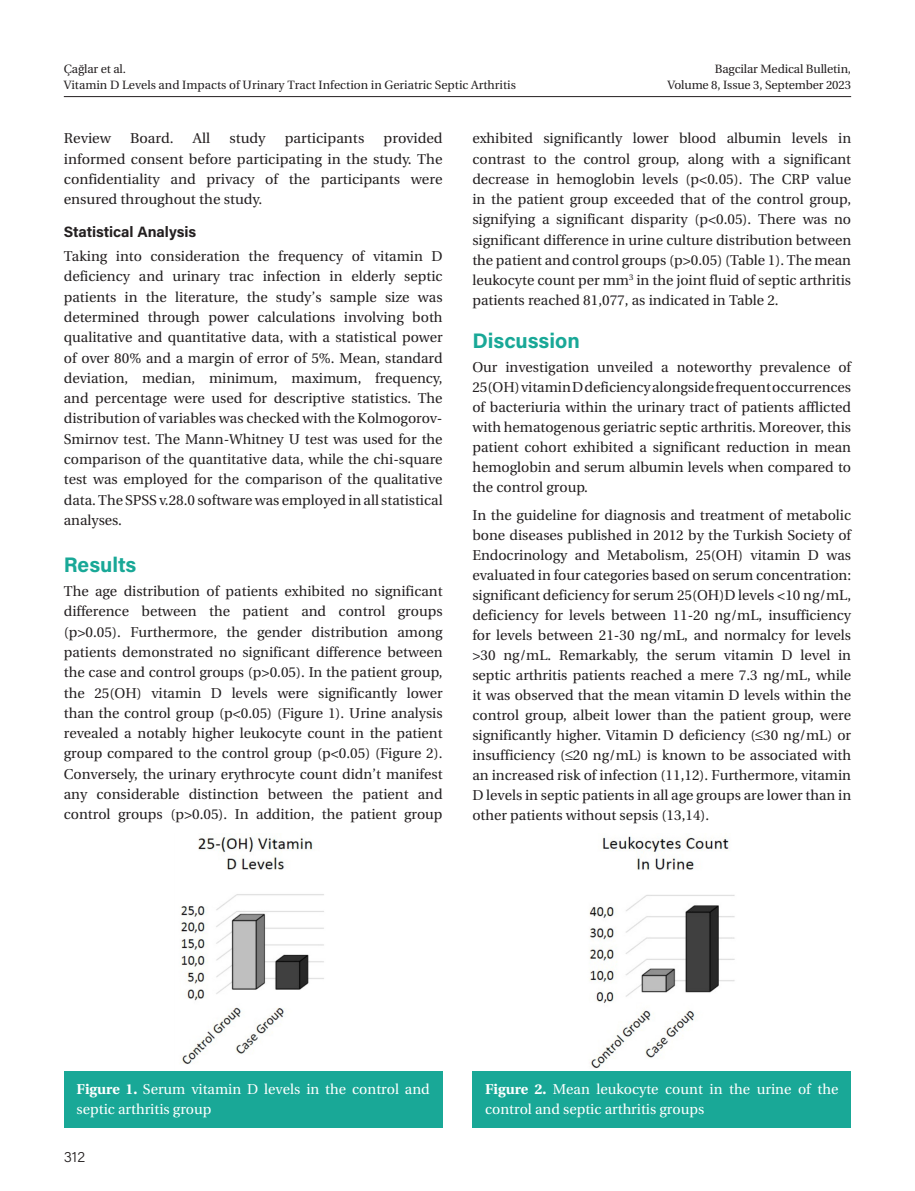
<style>
.page{position:relative;width:915px;height:1191px;background:#fff}
.page>*{position:absolute;margin:0;border:0;box-sizing:border-box;transform-origin:0 0}
.ARA_BASLIK{font:700 21px "Acumin Pro";color:#19a897}
.YAZI_ARA_BOLD{font:700 15px "Acumin Pro";letter-spacing:-.005em;color:#231f20}
.t1{font:300 15px "Acumin Pro";color:#231f20}
.YAZI{font:14.25px/20.2px "Utopia Medium Tr";color:#231f20;text-align:justify}
.RESİM-ALTI{font:14.25px/20.2px "Utopia Medium Tr";color:#fff}
.t2{font:12px/16.5px "Utopia Medium Tr";color:#231f20}
.s1{font-family:"Utopia Bold Tr"}
</style>
<div class="page">
<hr style="left:64px;top:96px;width:786px;height:1px;background:#231f20">
<img style="left:180px;top:837px;width:144px;height:227px">
<div style="left:64px;top:1070px;width:378px;height:57px;background:#19a897"></div>
<img style="left:589px;top:836px;width:146px;height:232px">
<div style="left:472px;top:1070px;width:378px;height:57px;background:#19a897"></div>
<p class="t2" style="left:64px;top:60px;width:453px">Çağlar et al.<br>Vitamin D Levels and Impacts of Urinary Tract Infection in Geriatric Septic Arthritis</p>
<p class="t2" style="left:667px;top:60px;width:185px;text-align:right">Bagcilar Medical Bulletin,<br>Volume 8, Issue 3, September 2023</p>
<p class="YAZI" style="left:64px;top:128px;width:380px;text-indent:319px">provided informed consent before participating in the study. The confidentiality and privacy of the participants were ensured throughout the study.</p>
<p class="YAZI_ARA_BOLD" style="left:64px;top:221px;width:134px">Statistical Analysis</p>
<p class="YAZI" style="left:64px;top:246px;width:380px">Taking into consideration the frequency of vitamin D deficiency and urinary trac infection in elderly septic patients in the literature, the study’s sample size was determined through power calculations involving both qualitative and quantitative data, with a statistical power of over 80% and a margin of error of 5%. Mean, standard deviation, median, minimum, maximum, frequency, and percentage were used for descriptive statistics. The distribution of variables was checked with the Kolmogorov-Smirnov test. The Mann-Whitney U test was used for the comparison of the quantitative data, while the chi-square test was employed for the comparison of the qualitative data. The SPSS v.28.0 software was employed in all statistical analyses.</p>
<p class="ARA_BASLIK" style="left:64px;top:549px;width:74px">Results</p>
<p class="YAZI" style="left:64px;top:581px;width:380px">The age distribution of patients exhibited no significant difference between the patient and control groups (p&gt;0.05). Furthermore, the gender distribution among patients demonstrated no significant difference between the case and control groups (p&gt;0.05). In the patient group, the 25(OH) vitamin D levels were significantly lower than the control group (p&lt;0.05) (Figure 1). Urine analysis revealed a notably higher leukocyte count in the patient group compared to the control group (p&lt;0.05) (Figure 2).<br>Conversely, the urinary erythrocyte count didn’t manifest any considerable distinction between the patient and control groups (p&gt;0.05). In addition, the patient group</p>
<p class="YAZI" style="left:64px;top:128px;width:49px">Review</p>
<p class="YAZI" style="left:130px;top:128px;width:45px">Board.</p>
<p class="YAZI" style="left:193px;top:128px;width:19px">All</p>
<p class="YAZI" style="left:229px;top:128px;width:38px">study</p>
<p class="YAZI" style="left:284px;top:128px;width:81px">participants</p>
<p class="YAZI" style="left:472px;top:128px;width:380px">exhibited significantly lower blood albumin levels in contrast to the control group, along with a significant decrease in hemoglobin levels (p&lt;0.05). The CRP value in the patient group exceeded that of the control group, signifying a significant disparity (p&lt;0.05). There was no significant difference in urine culture distribution between the patient and control groups (p&gt;0.05) (Table 1). The mean leukocyte count per mm<sup>3</sup> in the joint fluid of septic arthritis patients reached 81,077, as indicated in Table 2.</p>
<p class="ARA_BASLIK" style="left:472px;top:325px;width:109px">Discussion</p>
<p class="YAZI" style="left:472px;top:357px;width:380px">Our investigation unveiled a noteworthy prevalence of 25(OH) vitamin D deficiency alongside frequent occurrences of bacteriuria within the urinary tract of patients afflicted with hematogenous geriatric septic arthritis. Moreover, this patient cohort exhibited a significant reduction in mean hemoglobin and serum albumin levels when compared to the control group.</p>
<p class="YAZI" style="left:472px;top:505px;width:380px">In the guideline for diagnosis and treatment of metabolic bone diseases published in 2012 by the Turkish Society of Endocrinology and Metabolism, 25(OH) vitamin D was evaluated in four categories based on serum concentration: significant deficiency for serum 25(OH)D levels &lt;10 ng/mL, deficiency for levels between 11-20 ng/mL, insufficiency for levels between 21-30 ng/mL, and normalcy for levels &gt;30 ng/mL. Remarkably, the serum vitamin D level in septic arthritis patients reached a mere 7.3 ng/mL, while it was observed that the mean vitamin D levels within the control group, albeit lower than the patient group, were significantly higher. Vitamin D deficiency (≤30 ng/mL) or insufficiency (≤20 ng/mL) is known to be associated with an increased risk of infection (11,12). Furthermore, vitamin D levels in septic patients in all age groups are lower than in other patients without sepsis (13,14).</p>
<p class="RESİM-ALTI" style="left:77px;top:1079px;width:354px"><span class="s1">Figure 1.</span> Serum vitamin D levels in the control and septic arthritis group</p>
<p class="RESİM-ALTI" style="left:485px;top:1079px;width:354px"><span class="s1">Figure 2.</span> Mean leukocyte count in the urine of the control and septic arthritis groups</p>
<p class="t1" style="left:64px;top:1146px;width:23px">312</p>
</div>
